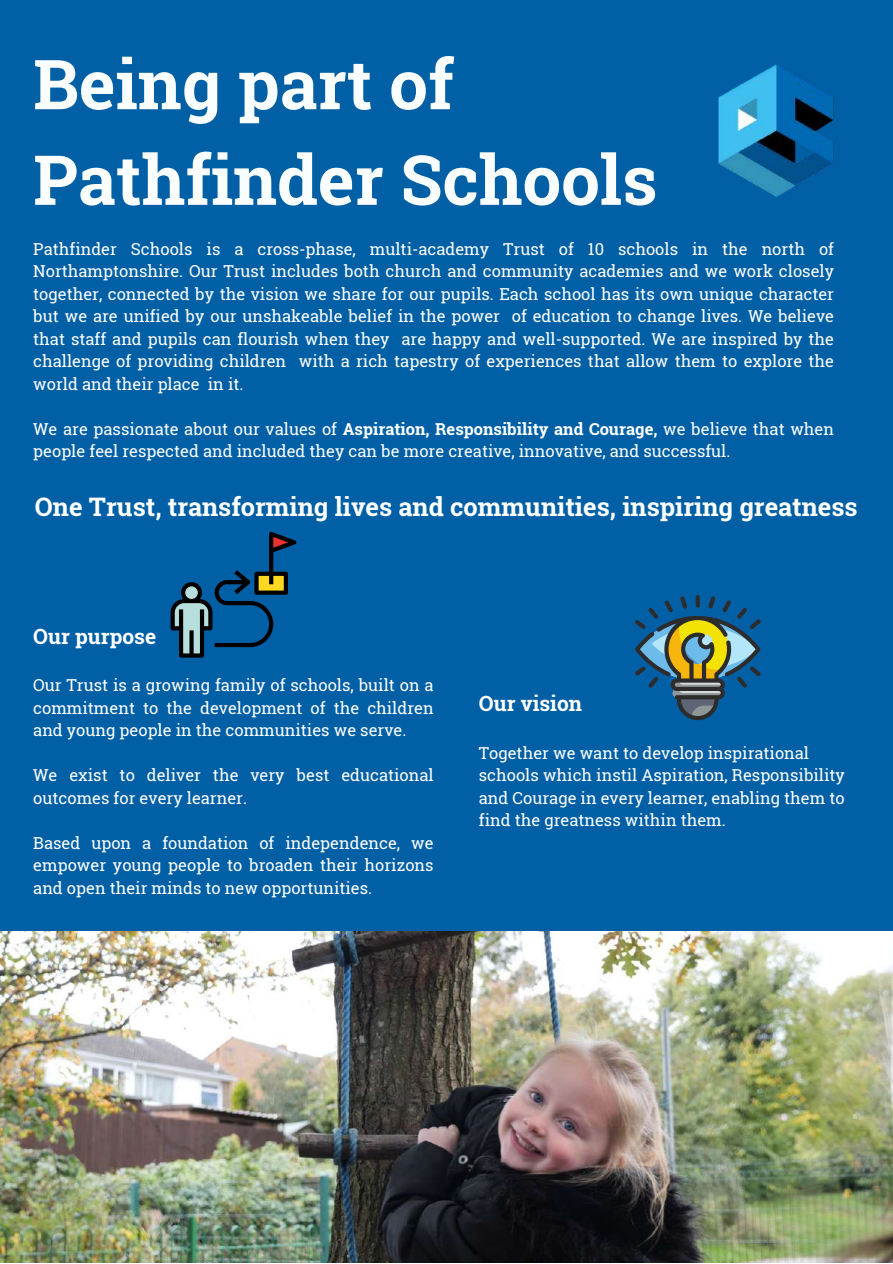
<style>
.page{position:relative;width:893px;height:1264px;background:#fff}
.page>*{position:absolute;margin:0;border:0;box-sizing:border-box;transform-origin:0 0}
.t1{font:700 69px/95.6px "Roboto Slab";color:#fafdfe}
.t2{font:700 25.5px "Roboto Slab";color:#fff}
.t3{font:700 21px "Roboto Slab";color:#fff}
.t4{font:16.5px/22.5px "Roboto Slab";color:#fff;text-align:justify}
.s1{font-weight:700}
</style>
<div class="page">
<div style="left:0;top:0;width:892px;height:1262px;background:#0160a5"></div>
<img style="left:718px;top:64px;width:116px;height:133px">
<svg style="left:170px;top:532px;width:126px;height:125px"></svg>
<svg style="left:635px;top:596px;width:125px;height:124px"></svg>
<img style="left:0;top:931px;width:892px;height:331px">
<h1 class="t1" style="left:33px;top:35px;width:625px">Being part of<br>Pathfinder Schools</h1>
<p class="t4" style="left:33px;top:237px;width:802px">Pathfinder Schools is a cross-phase, multi-academy Trust of 10 schools in the north of Northamptonshire. Our Trust includes both church and community academies and we work closely together, connected by the vision we share for our pupils. Each school has its own unique character but we are unified by our unshakeable belief in the power of education to change lives. We believe that staff and pupils can flourish when they are happy and well-supported. We are inspired by the challenge of providing children with a rich tapestry of experiences that allow them to explore the world and their place in it.</p>
<p class="t4" style="left:33px;top:417px;width:802px">We are passionate about our values of <span class="s1">Aspiration, Responsibility and Courage,</span> we believe that when people feel respected and included they can be more creative, innovative, and successful.</p>
<h2 class="t2" style="left:35px;top:489px;width:824px">One Trust, transforming lives and communities, inspiring greatness</h2>
<p class="t3" style="left:33px;top:622px;width:124px">Our purpose</p>
<p class="t4" style="left:33px;top:673px;width:402px">Our Trust is a growing family of schools, built on a commitment to the development of the children and young people in the communities we serve.</p>
<p class="t4" style="left:33px;top:763px;width:402px">We exist to deliver the very best educational outcomes for every learner.</p>
<p class="t4" style="left:33px;top:831px;width:402px">Based upon a foundation of independence, we empower young people to broaden their horizons and open their minds to new opportunities.</p>
<p class="t3" style="left:479px;top:689px;width:105px">Our vision</p>
<p class="t4" style="left:479px;top:741px;width:367px;text-align:left">Together we want to develop inspirational schools which instil Aspiration, Responsibility and Courage in every learner, enabling them to find the greatness within them.</p>
</div>
